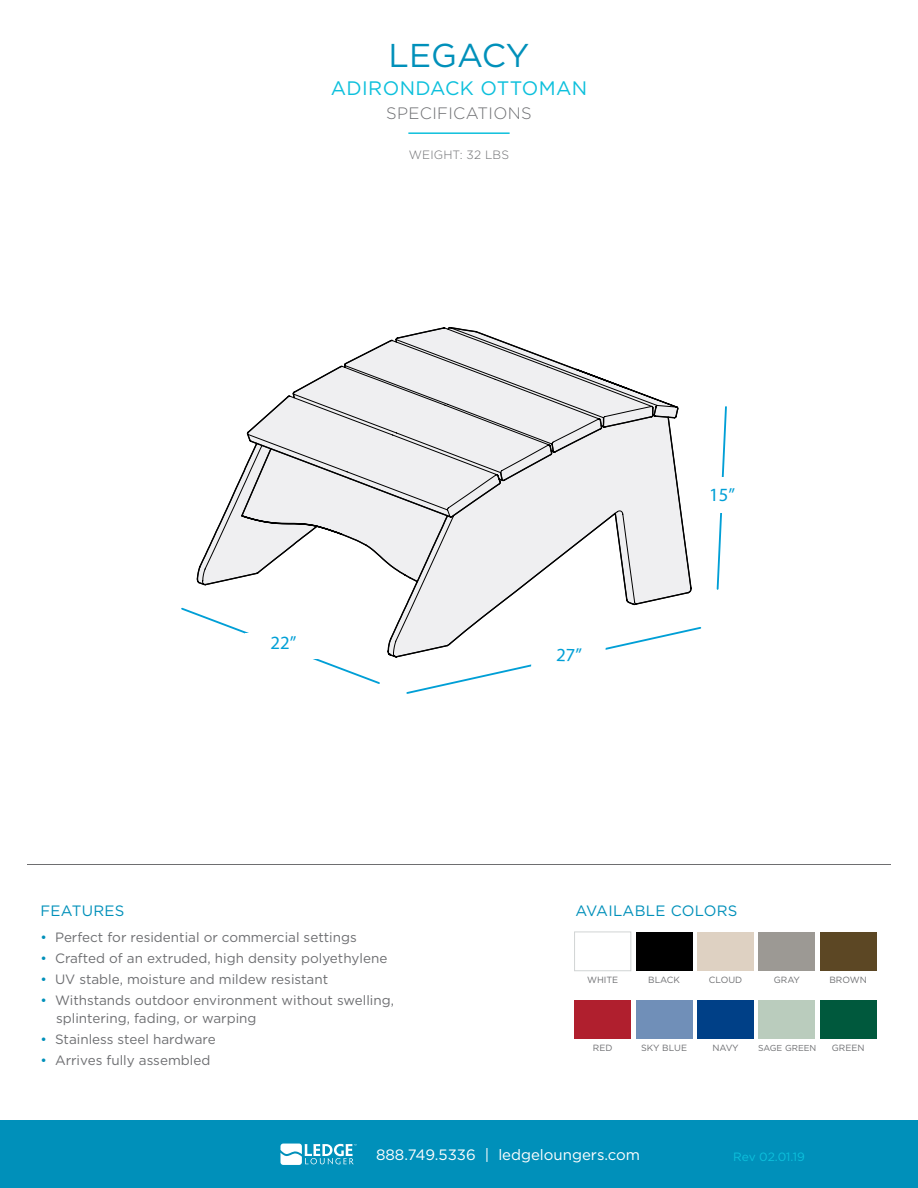
<style>
.page{position:relative;width:918px;height:1188px;background:#fff}
.page>*{position:absolute;margin:0;border:0;box-sizing:border-box;transform-origin:0 0}
.t1{font:33px "Gotham";color:#0090ba}
.t2{font:19.5px "Gotham";letter-spacing:.02em;color:#0dc0dc}
.t3{font:18.75px "Myriad Pro";color:#009fd6}
.t4{font:300 16.5px "Gotham";letter-spacing:.02em;color:#6d6e71}
.t5{font:15px "Gotham";color:#fff}
.t6{font:15px "Gotham";letter-spacing:.02em;color:#0090ba}
.t7{font:13.5px "Gotham";color:#6d6e71}
.t8{font:300 12px "Gotham";letter-spacing:.01em;color:#6d6e71}
.t9{font:12px "Gotham";letter-spacing:-.01em;color:#0dc0dc}
.t10{font:9px "Gotham";color:#6d6e71}
.t11{font:8.7px "Gotham";color:#6d6e71}
.s1{color:#0090ba}
</style>
<div class="page">
<div style="left:0;top:1120px;width:918px;height:68px;background:#0090ba"></div>
<svg style="left:280px;top:1144px;width:77px;height:21px"></svg>
<hr style="left:27px;top:864px;width:864px;height:1px;background:#6e6e70">
<img style="left:716px;top:406px;width:11px;height:184px">
<svg style="left:196px;top:327px;width:496px;height:331px"></svg>
<svg style="left:653px;top:413px;width:4px;height:5px"></svg>
<svg style="left:549px;top:451px;width:4px;height:5px"></svg>
<svg style="left:240px;top:447px;width:33px;height:71px"></svg>
<svg style="left:197px;top:581px;width:9px;height:5px"></svg>
<hr style="left:408px;top:132px;width:102px;height:2px;background:#0dc0dc">
<div style="left:636px;top:932px;width:56px;height:39px;background:#000"></div>
<div style="left:697px;top:932px;width:57px;height:39px;background:#ded1c2"></div>
<div style="left:820px;top:1000px;width:56px;height:38px;background:#00593d"></div>
<div style="left:575px;top:1000px;width:56px;height:39px;background:#b01f2e"></div>
<div style="left:636px;top:1000px;width:56px;height:39px;background:#708fb8"></div>
<div style="left:697px;top:1000px;width:57px;height:39px;background:#004087"></div>
<div style="left:759px;top:1000px;width:56px;height:39px;background:#baccbd"></div>
<div style="left:574px;top:932px;width:57px;height:39px;background:#fff;border:1px solid #d1d4d4"></div>
<div style="left:820px;top:932px;width:56px;height:39px;background:#5c4724"></div>
<div style="left:759px;top:932px;width:56px;height:39px;background:#9c9994"></div>
<svg style="left:405px;top:626px;width:297px;height:68px"></svg>
<p class="t1" style="left:389px;top:34px;width:142px">LEGACY</p>
<p class="t2" style="left:331px;top:76px;width:258px">ADIRONDACK OTTOMAN</p>
<p class="t4" style="left:386px;top:105px;width:147px">SPECIFICATIONS</p>
<p class="t8" style="left:409px;top:148px;width:102px">WEIGHT: 32 LBS</p>
<h3 class="t3" style="left:271px;top:631px;width:27px">22”</h3>
<h3 class="t3" style="left:709px;top:483px;width:27px">15”</h3>
<p class="t6" style="left:40px;top:902px;width:86px">FEATURES</p>
<p class="t7" style="left:40px;top:929px;width:318px"><span class="s1">•</span> Perfect for residential or commercial settings</p>
<p class="t7" style="left:40px;top:950px;width:348px"><span class="s1">•</span> Crafted of an extruded, high density polyethylene</p>
<p class="t7" style="left:40px;top:971px;width:289px"><span class="s1">•</span> UV stable, moisture and mildew resistant</p>
<p class="t7" style="left:40px;top:992px;width:355px"><span class="s1">•</span> Withstands outdoor environment without swelling,</p>
<p class="t7" style="left:56px;top:1010px;width:202px">splintering, fading, or warping</p>
<p class="t7" style="left:40px;top:1031px;width:177px"><span class="s1">•</span> Stainless steel hardware</p>
<p class="t7" style="left:40px;top:1052px;width:171px"><span class="s1">•</span> Arrives fully assembled</p>
<p class="t6" style="left:576px;top:902px;width:164px">AVAILABLE COLORS</p>
<p class="t10" style="left:587px;top:974px;width:33px">WHITE</p>
<p class="t10" style="left:648px;top:974px;width:33px">BLACK</p>
<p class="t10" style="left:709px;top:974px;width:35px">CLOUD</p>
<p class="t10" style="left:774px;top:974px;width:28px">GRAY</p>
<p class="t10" style="left:829px;top:974px;width:39px">BROWN</p>
<p class="t11" style="left:758px;top:1042px;width:60px">SAGE GREEN</p>
<p class="t10" style="left:593px;top:1042px;width:21px">RED</p>
<p class="t10" style="left:641px;top:1042px;width:47px">SKY BLUE</p>
<p class="t10" style="left:712px;top:1042px;width:28px">NAVY</p>
<p class="t10" style="left:832px;top:1042px;width:34px">GREEN</p>
<p class="t5" style="left:376px;top:1145px;width:266px">888.749.5336 | ledgeloungers.com</p>
<p class="t9" style="left:733px;top:1149px;width:73px">Rev 02.01.19</p>
</div>
